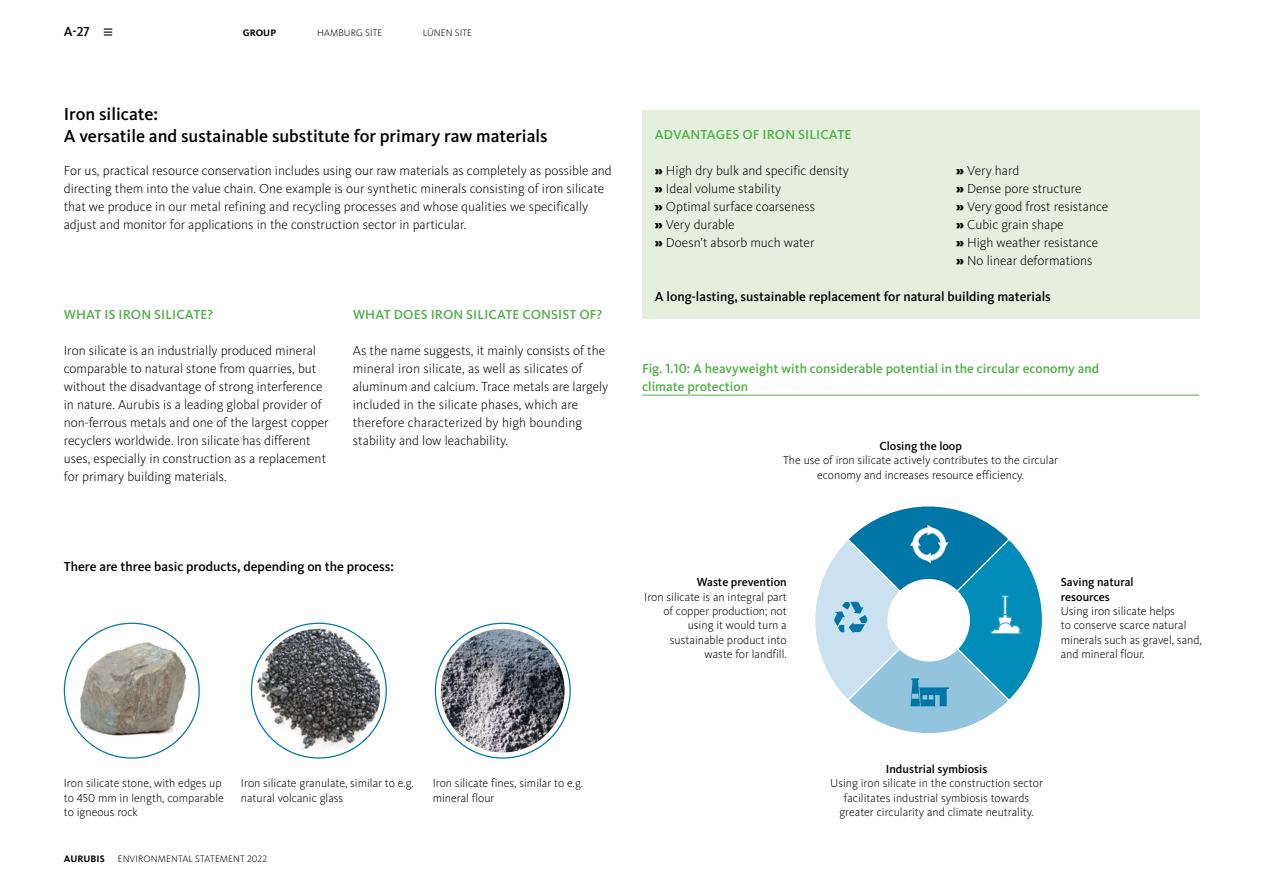
<style>
.page{position:relative;width:1263px;height:893px;background:#fff}
.page>*{position:absolute;margin:0;border:0;box-sizing:border-box;transform-origin:0 0}
.t1{font:500 18px/22.5px "Kievit Pro";color:#000}
.t2{font:300 13.5px/18px "Kievit Pro";color:#000}
.t3{font:500 13.5px/18px "Kievit Pro";color:#50af47}
.t4{font:500 13.5px "Kievit Pro";color:#000}
.t5{font:300 12px/14.4px "Kievit Pro";color:#000}
.t6{font:500 12px/14.4px "Kievit Pro";color:#000}
.t7{font:300 9.75px "Kievit Pro";letter-spacing:.01em;color:#000}
.t8{font:700 9.75px "Kievit Pro";letter-spacing:.01em;color:#000}
.s1{font-weight:900}
</style>
<div class="page">
<svg style="left:104px;top:28px;width:8px;height:8px"></svg>
<div style="left:642px;top:111px;width:557px;height:208px;background:#e4f0dd"></div>
<hr style="left:642px;top:395px;width:557px;height:1px;background:#50af47">
<svg style="left:815px;top:506px;width:227px;height:227px"></svg>
<img style="left:64px;top:626px;width:135px;height:114px">
<svg style="left:435px;top:623px;width:135px;height:135px"></svg>
<img style="left:441px;top:629px;width:124px;height:123px;border-radius:62px">
<svg style="left:251px;top:623px;width:135px;height:135px"></svg>
<img style="left:257px;top:629px;width:123px;height:123px">
<p class="t4" style="left:64px;top:23px;width:28px">A-27</p>
<p class="t8" style="left:243px;top:27px;width:35px">GROUP</p>
<p class="t7" style="left:317px;top:27px;width:67px">HAMBURG SITE</p>
<p class="t7" style="left:423px;top:27px;width:51px">LÜNEN SITE</p>
<h1 class="t1" style="left:64px;top:103px;width:485px">Iron silicate:<br>A versatile and sustainable substitute for primary raw materials</h1>
<p class="t2" style="left:64px;top:162px;width:550px">For us, practical resource conservation includes using our raw materials as completely as possible and directing them into the value chain. One example is our synthetic minerals consisting of iron silicate that we produce in our metal refining and recycling processes and whose qualities we specifically adjust and monitor for applications in the construction sector in particular.</p>
<p class="t3" style="left:64px;top:306px;width:151px">WHAT IS IRON SILICATE?</p>
<p class="t2" style="left:64px;top:342px;width:266px">Iron silicate is an industrially produced mineral comparable to natural stone from quarries, but without the disadvantage of strong interference in nature. Aurubis is a leading global provider of non-ferrous metals and one of the largest copper recyclers worldwide. Iron silicate has different uses, especially in construction as a replacement for primary building materials.</p>
<p class="t3" style="left:353px;top:306px;width:251px">WHAT DOES IRON SILICATE CONSIST OF?</p>
<p class="t2" style="left:353px;top:342px;width:257px">As the name suggests, it mainly consists of the mineral iron silicate, as well as silicates of aluminum and calcium. Trace metals are largely included in the silicate phases, which are therefore characterized by high bounding stability and low leachability.</p>
<p class="t4" style="left:64px;top:559px;width:332px">There are three basic products, depending on the process:</p>
<p class="t3" style="left:655px;top:126px;width:198px">ADVANTAGES OF IRON SILICATE</p>
<p class="t2" style="left:655px;top:162px;width:195px"><span class="s1">»</span> High dry bulk and specific density <span class="s1">»</span> Ideal volume stability<br><span class="s1">»</span> Optimal surface coarseness<br><span class="s1">»</span> Very durable<br><span class="s1">»</span> Doesn’t absorb much water</p>
<p class="t2" style="left:956px;top:162px;width:154px"><span class="s1">»</span> Very hard<br><span class="s1">»</span> Dense pore structure<br><span class="s1">»</span> Very good frost resistance <span class="s1">»</span> Cubic grain shape<br><span class="s1">»</span> High weather resistance <span class="s1">»</span> No linear deformations</p>
<p class="t4" style="left:655px;top:289px;width:397px">A long-lasting, sustainable replacement for natural building materials</p>
<p class="t3" style="left:642px;top:359px;width:458px">Fig. 1.10: A heavyweight with considerable potential in the circular economy and climate protection</p>
<p class="t6" style="left:879px;top:439px;width:84px">Closing the loop</p>
<p class="t5" style="left:783px;top:453px;width:276px;text-align:center">The use of iron silicate actively contributes to the circular economy and increases resource efficiency.</p>
<p class="t6" style="left:697px;top:575px;width:91px">Waste prevention</p>
<p class="t5" style="left:644px;top:589px;width:144px;text-align:right">Iron silicate is an integral part of copper production; not using it would turn a sustainable product into waste for landfill.</p>
<p class="t6" style="left:1061px;top:575px;width:74px">Saving natural resources</p>
<p class="t5" style="left:1061px;top:604px;width:143px">Using iron silicate helps<br>to conserve scarce natural minerals such as gravel, sand, and mineral flour.</p>
<p class="t5" style="left:64px;top:776px;width:162px">Iron silicate stone, with edges up to 450 mm in length, comparable to igneous rock</p>
<p class="t5" style="left:433px;top:776px;width:152px">Iron silicate fines, similar to e.g. mineral flour</p>
<p class="t5" style="left:241px;top:776px;width:174px">Iron silicate granulate, similar to e.g. natural volcanic glass</p>
<p class="t8" style="left:64px;top:853px;width:42px">AURUBIS</p>
<p class="t7" style="left:118px;top:853px;width:151px">ENVIRONMENTAL STATEMENT 2022</p>
<p class="t6" style="left:886px;top:762px;width:103px">Industrial symbiosis</p>
<p class="t5" style="left:830px;top:776px;width:214px;text-align:center">Using iron silicate in the construction sector facilitates industrial symbiosis towards greater circularity and climate neutrality.</p>
</div>
